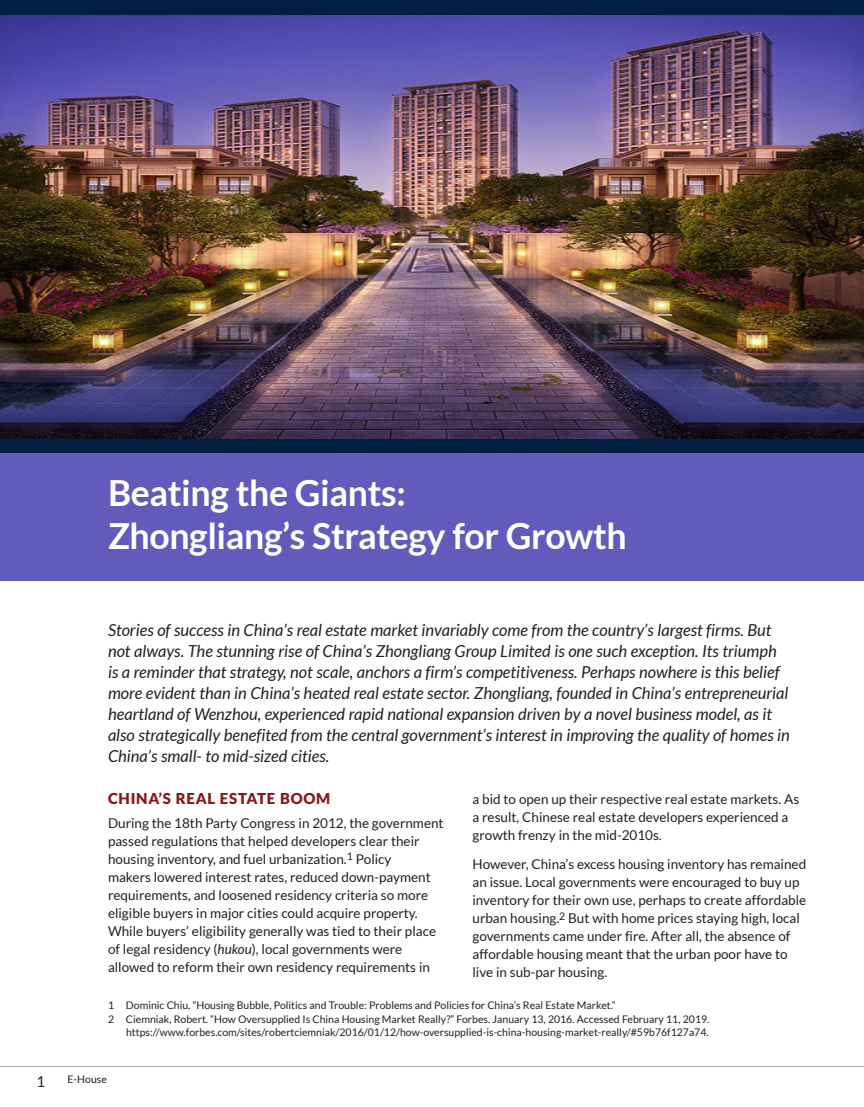
<style>
.page{position:relative;width:864px;height:1107px;background:#fff}
.page>*{position:absolute;margin:0;border:0;box-sizing:border-box;transform-origin:0 0}
.article_title{font:700 36px/43.2px "Lato";letter-spacing:-.01em;color:#fff}
.intro{font:italic 16.5px/21px "Lato";color:#231f20}
.subhead{font:900 15px "Lato";letter-spacing:.05em;color:#8a1619}
.t1{font:15px "Lato";color:#231f20}
.body{font:13.5px/18px "Lato";color:#231f20}
.footnote{font:10.5px/13.5px "Lato";color:#231f20;text-align:right}
.s1{font-style:italic}
</style>
<div class="page">
<img style="left:0;top:14px;width:864px;height:425px">
<div style="left:0;top:439px;width:864px;height:141px;background:#625bbb"></div>
<hr style="left:0;top:1066px;width:864px;height:1px;background:#a8a9ad">
<div style="left:0;top:439px;width:864px;height:14px;background:#001e41"></div>
<div style="left:0;top:0;width:864px;height:14px;background:#001e41"></div>
<p class="article_title" style="left:108px;top:470px;width:520px">Beating the Giants:<br>Zhongliang’s Strategy for Growth</p>
<p class="intro" style="left:108px;top:620px;width:683px">Stories of success in China’s real estate market invariably come from the country’s largest firms. But not always. The stunning rise of China’s Zhongliang Group Limited is one such exception. Its triumph is a reminder that strategy, not scale, anchors a firm’s competitiveness. Perhaps nowhere is this belief more evident than in China’s heated real estate sector. Zhongliang, founded in China’s entrepreneurial heartland of Wenzhou, experienced rapid national expansion driven by a novel business model, as it also strategically benefited from the central government’s interest in improving the quality of homes in China’s small- to mid-sized cities.</p>
<p class="subhead" style="left:108px;top:790px;width:224px">CHINA’S REAL ESTATE BOOM</p>
<p class="body" style="left:108px;top:814px;width:337px">During the 18th Party Congress in 2012, the government passed regulations that helped developers clear their housing inventory, and fuel urbanization.<sup>1</sup> Policy<br>makers lowered interest rates, reduced down-payment requirements, and loosened residency criteria so more eligible buyers in major cities could acquire property.<br>While buyers’ eligibility generally was tied to their place of legal residency (<span class="s1">hukou</span>), local governments were allowed to reform their own residency requirements in</p>
<p class="body" style="left:472px;top:790px;width:328px">a bid to open up their respective real estate markets. As a result, Chinese real estate developers experienced a growth frenzy in the mid-2010s.</p>
<p class="body" style="left:472px;top:855px;width:335px">However, China’s excess housing inventory has remained an issue. Local governments were encouraged to buy up inventory for their own use, perhaps to create affordable urban housing.<sup>2</sup> But with home prices staying high, local governments came under fire. After all, the absence of affordable housing meant that the urban poor have to live in sub-par housing.</p>
<p class="footnote" style="left:108px;top:999px;width:509px">1 Dominic Chiu, “Housing Bubble, Politics and Trouble: Problems and Policies for China’s Real Estate Market.”</p>
<p class="footnote" style="left:108px;top:1012px;width:603px">2 Ciemniak, Robert. “How Oversupplied Is China Housing Market Really?” Forbes. January 13, 2016. Accessed February 11, 2019. https://www.forbes.com/sites/robertciemniak/2016/01/12/how-oversupplied-is-china-housing-market-really/#59b76f127a74.</p>
<p class="t1" style="left:37px;top:1073px;width:10px">1</p>
<p class="footnote" style="left:68px;top:1072px;width:41px">E-House</p>
</div>
